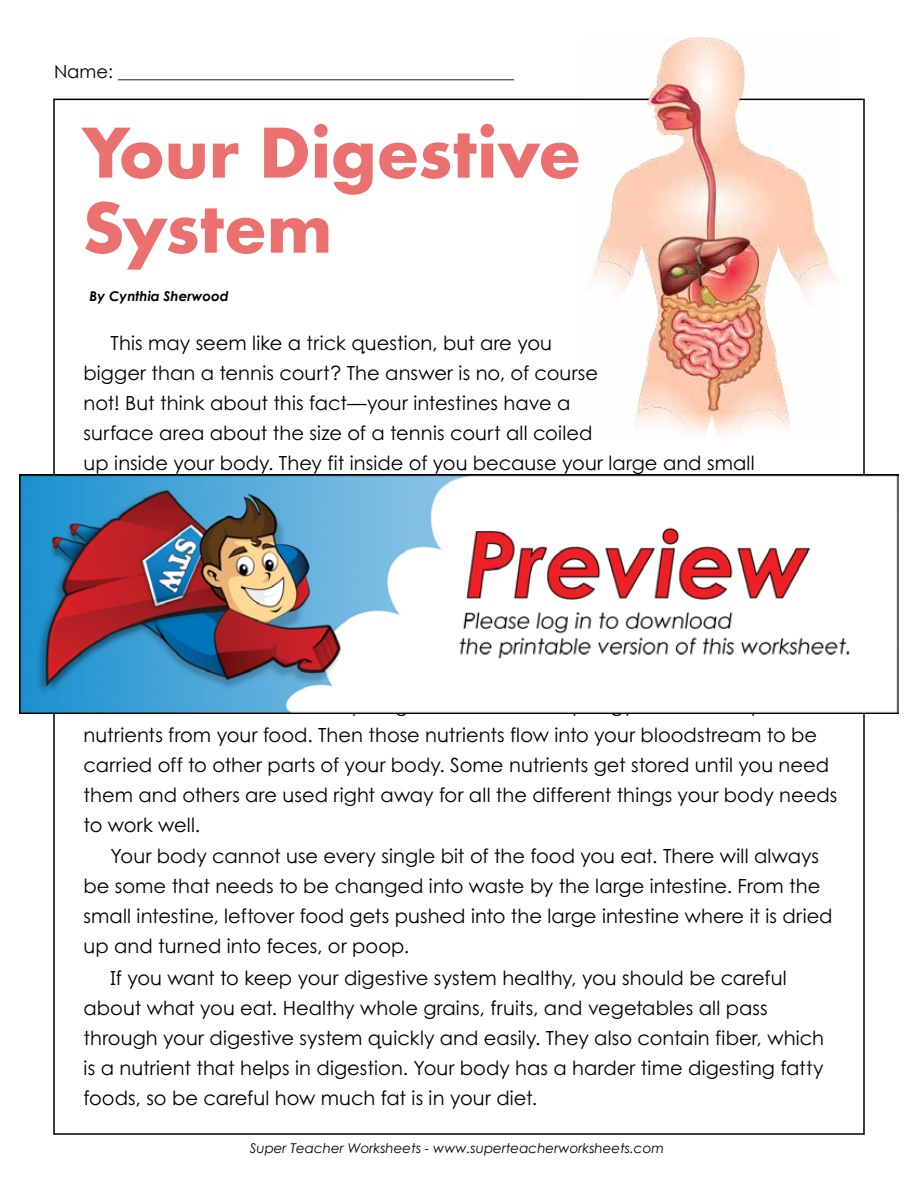
<style>
.page{position:relative;width:918px;height:1188px;background:#fff}
.page>*{position:absolute;margin:0;border:0;box-sizing:border-box;transform-origin:0 0}
.t1{font:700 75px/75px "Aharoni";letter-spacing:-.005em;color:#ea716f}
.t2{font:19.5px/30px "Century STW4";color:#000}
.t3{font:18px "Century Gothic 2";color:#000}
.t4{font:italic 13.5px "Century Gothic 2";color:#000}
.t5{font:italic 700 13.5px "Century STW3";color:#000}
</style>
<div class="page">
<img style="left:582px;top:38px;width:257px;height:357px">
<svg style="left:634px;top:395px;width:156px;height:41px"></svg>
<img style="left:20px;top:474px;width:878px;height:240px">
<p class="t3" style="left:54px;top:59px;width:462px">Name: ____________________________________________</p>
<h1 class="t1" style="left:82px;top:122px;width:501px">Your Digestive<br>System</h1>
<p class="t5" style="left:90px;top:285px;width:141px">By Cynthia Sherwood</p>
<p class="t2" style="left:84px;top:327px;width:673px;text-indent:27px">This may seem like a trick question, but are you<br>bigger than a tennis court? The answer is no, of course<br>not! But think about this fact—your intestines have a<br>surface area about the size of a tennis court all coiled<br>up inside your body. They fit inside of you because your large and small</p>
<p class="t2" style="left:84px;top:720px;width:755px">nutrients from your food. Then those nutrients flow into your bloodstream to be carried off to other parts of your body. Some nutrients get stored until you need them and others are used right away for all the different things your body needs to work well.</p>
<p class="t2" style="left:111px;top:841px;width:710px">Your body cannot use every single bit of the food you eat. There will always</p>
<p class="t2" style="left:84px;top:871px;width:738px">be some that needs to be changed into waste by the large intestine. From the</p>
<p class="t2" style="left:84px;top:901px;width:751px">small intestine, leftover food gets pushed into the large intestine where it is dried</p>
<p class="t2" style="left:84px;top:931px;width:327px">up and turned into feces, or poop.</p>
<p class="t2" style="left:111px;top:962px;width:678px">If you want to keep your digestive system healthy, you should be careful</p>
<p class="t2" style="left:84px;top:992px;width:686px">about what you eat. Healthy whole grains, fruits, and vegetables all pass</p>
<p class="t2" style="left:84px;top:1022px;width:742px">through your digestive system quickly and easily. They also contain fiber, which</p>
<p class="t2" style="left:84px;top:1052px;width:742px">is a nutrient that helps in digestion. Your body has a harder time digesting fatty</p>
<p class="t2" style="left:84px;top:1082px;width:455px">foods, so be careful how much fat is in your diet.</p>
<p class="t4" style="left:250px;top:1139px;width:416px">Super Teacher Worksheets - www.superteacherworksheets.com</p>
</div>
